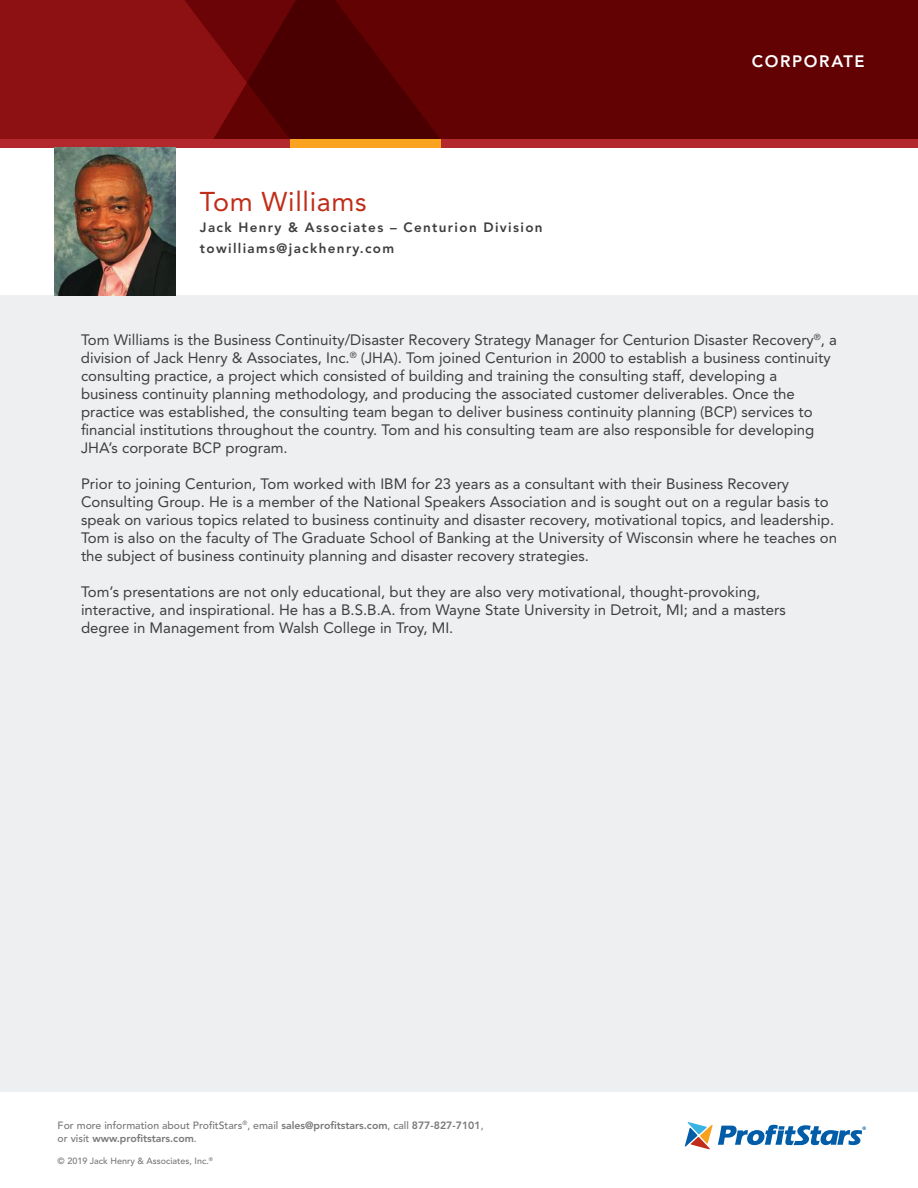
<style>
.page{position:relative;width:918px;height:1188px;background:#fff}
.page>*{position:absolute;margin:0;border:0;box-sizing:border-box;transform-origin:0 0}
.t1{font:27px "Avenir LT Std";letter-spacing:.025em;color:#c02d19}
.t2{font:800 16.5px "Avenir LT Std";letter-spacing:.1em;color:#fff}
.t3{font:15px/18px "Avenir LT Std";color:#3e3e3f}
.t4{font:800 13.5px/21px "Avenir LT Std";letter-spacing:.1em;color:#3e3e3f}
.t5{font:500 10.5px/13.5px "Avenir LT Std";color:#787779}
.t6{font:500 9px "Avenir LT Std";color:#787779}
.s1{font-weight:800}
</style>
<div class="page">
<svg style="left:685px;top:1122px;width:181px;height:27px"></svg>
<div style="left:0;top:0;width:918px;height:148px;background:#8d1012"></div>
<svg style="left:137px;top:0;width:66px;height:140px"></svg>
<svg style="left:203px;top:0;width:715px;height:140px;background:#600203"></svg>
<div style="left:0;top:140px;width:918px;height:8px;background:#b3282d"></div>
<div style="left:290px;top:140px;width:151px;height:8px;background:#f9a320"></div>
<div style="left:0;top:296px;width:918px;height:796px;background:#edeff0"></div>
<img style="left:54px;top:147px;width:122px;height:149px">
<h1 class="t1" style="left:200px;top:186px;width:168px">Tom Williams</h1>
<p class="t4" style="left:200px;top:217px;width:344px">Jack Henry &amp; Associates – Centurion Division towilliams@jackhenry.com</p>
<p class="t2" style="left:752px;top:51px;width:114px">CORPORATE</p>
<p class="t3" style="left:81px;top:331px;width:758px">Tom Williams is the Business Continuity/Disaster Recovery Strategy Manager for Centurion Disaster Recovery<sup>®</sup>, a division of Jack Henry &amp; Associates, Inc.<sup>®</sup> (JHA). Tom joined Centurion in 2000 to establish a business continuity consulting practice, a project which consisted of building and training the consulting staff, developing a business continuity planning methodology, and producing the associated customer deliverables. Once the practice was established, the consulting team began to deliver business continuity planning (BCP) services to financial institutions throughout the country. Tom and his consulting team are also responsible for developing JHA’s corporate BCP program.</p>
<p class="t3" style="left:81px;top:475px;width:758px">Prior to joining Centurion, Tom worked with IBM for 23 years as a consultant with their Business Recovery Consulting Group. He is a member of the National Speakers Association and is sought out on a regular basis to speak on various topics related to business continuity and disaster recovery, motivational topics, and leadership.<br>Tom is also on the faculty of The Graduate School of Banking at the University of Wisconsin where he teaches on the subject of business continuity planning and disaster recovery strategies.</p>
<p class="t3" style="left:81px;top:583px;width:706px">Tom’s presentations are not only educational, but they are also very motivational, thought-provoking, interactive, and inspirational. He has a B.S.B.A. from Wayne State University in Detroit, MI; and a masters degree in Management from Walsh College in Troy, MI.</p>
<p class="t5" style="left:58px;top:1119px;width:427px">For more information about ProfitStars<sup>®</sup>, email <span class="s1">sales@profitstars.com</span>, call <span class="s1">877-827-7101</span>, or visit <span class="s1">www.profitstars.com</span>.</p>
<p class="t6" style="left:58px;top:1156px;width:157px">© 2019 Jack Henry &amp; Associates, Inc.<sup>®</sup></p>
</div>
